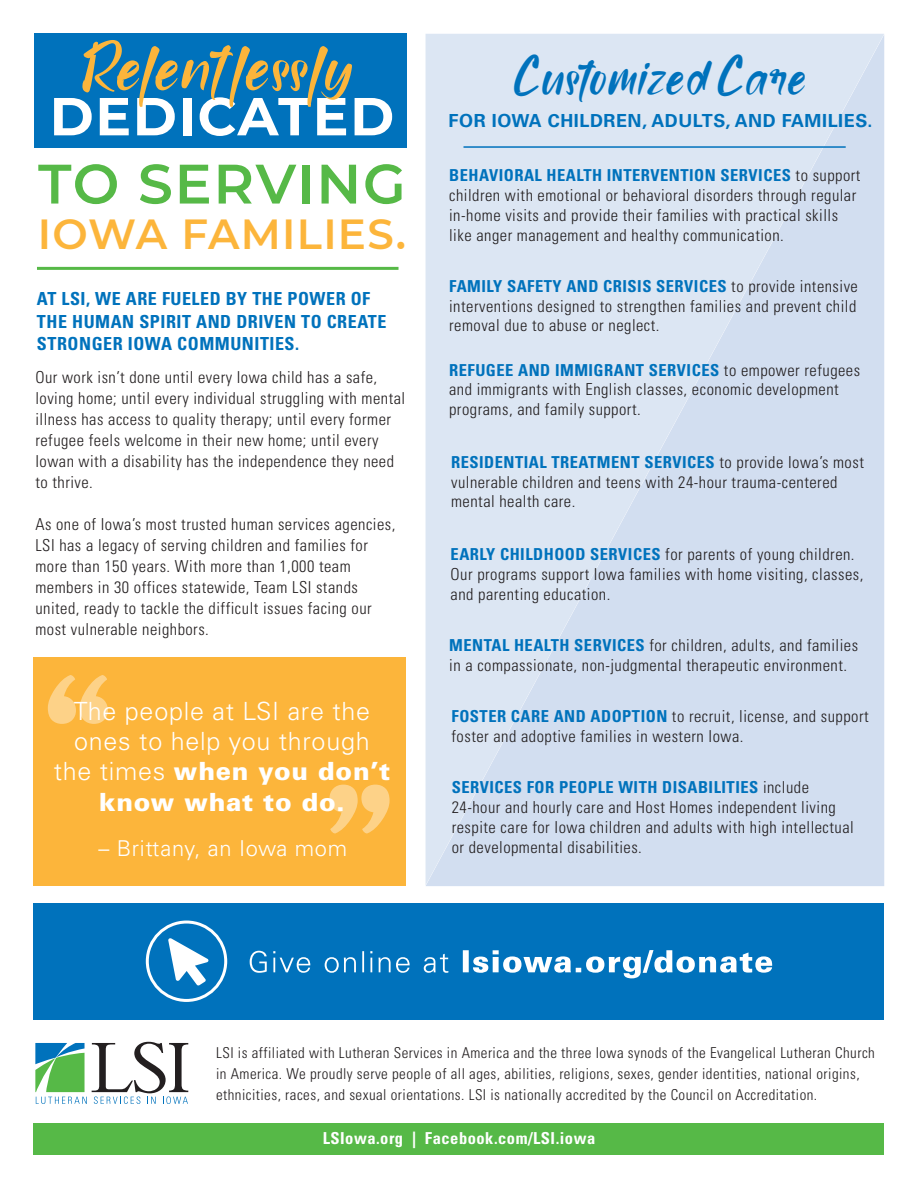
<style>
.page{position:relative;width:918px;height:1188px;background:#fff}
.page>*{position:absolute;margin:0;border:0;box-sizing:border-box;transform-origin:0 0}
.t1{font:600 55.5px "Montserrat";letter-spacing:.03em;color:#56b947}
.t2{font:700 53.4px "Montserrat";letter-spacing:.03em;color:#fff}
.t3{font:47.25px "bridamount";letter-spacing:.01em;color:#0072bc}
.t4{font:600 42px "Montserrat";letter-spacing:.03em;color:#fcb53b}
.t5{font:300 25.05px/30.5px "Univers";letter-spacing:.03em;color:#fff;text-align:center}
.t6{font:300 21.9px "Univers";letter-spacing:.03em;color:#fff}
.t7{font:700 condensed 18px/22.5px "Univers";letter-spacing:.03em;color:#0072bc}
.t8{font:700 18px "Univers";letter-spacing:.03em;color:#0072bc}
.t9{font:300 condensed 16.5px/19.8px "Univers";letter-spacing:.03em;color:#231f20}
.t10{font:700 condensed 16.5px "Univers";letter-spacing:.03em;color:#fff}
.t11{font:300 condensed 15px/21px "Univers";letter-spacing:.03em;color:#231f20}
.s1{font-weight:900}
.s2{font-weight:700;color:#0072bc}
</style>
<div class="page">
<div style="left:34px;top:657px;width:372px;height:228px;background:#fcb53b"></div>
<div style="left:34px;top:1123px;width:850px;height:32px;background:#56b947"></div>
<svg style="left:35px;top:1042px;width:153px;height:62px"></svg>
<svg style="left:426px;top:34px;width:458px;height:852px;fill:#dce6f3"></svg>
<hr style="left:37px;top:267px;width:362px;height:3px;background:#56b947">
<hr style="left:464px;top:146px;width:382px;height:2px;background:#0072bc">
<div style="left:34px;top:903px;width:850px;height:117px;background:#0072bc"></div>
<svg style="left:48px;top:675px;width:60px;height:49px"></svg>
<svg style="left:330px;top:785px;width:60px;height:49px"></svg>
<div style="left:35px;top:34px;width:372px;height:114px;background:#0072bc"></div>
<svg style="left:82px;top:40px;width:270px;height:67px"></svg>
<svg style="left:250px;top:950px;width:522px;height:28px"></svg>
<div style="left:146px;top:921px;width:81px;height:81px;border:3px solid #fff;border-radius:50%"></div>
<svg style="left:168px;top:938px;width:41px;height:47px"></svg>
<p class="t2" style="left:50px;top:78px;width:346px">DEDICATED</p>
<p class="t1" style="left:38px;top:144px;width:369px">TO SERVING</p>
<p class="t4" style="left:38px;top:204px;width:370px">IOWA FAMILIES.</p>
<p class="t7" style="left:37px;top:288px;width:351px">AT LSI, WE ARE FUELED BY THE POWER OF<br>THE HUMAN SPIRIT AND DRIVEN TO CREATE<br>STRONGER IOWA COMMUNITIES.</p>
<p class="t9" style="left:35px;top:366px;width:371px;line-height:21px">Our work isn’t done until every Iowa child has a safe, loving home; until every individual struggling with mental illness has access to quality therapy; until every former refugee feels welcome in their new home; until every Iowan with a disability has the independence they need to thrive.</p>
<p class="t9" style="left:35px;top:513px;width:362px;line-height:21px">As one of Iowa’s most trusted human services agencies,<br>LSI has a legacy of serving children and families for</p>
<p class="t9" style="left:35px;top:556px;width:317px">more than 150 years. With more than 1,000 team</p>
<p class="t9" style="left:35px;top:577px;width:324px">members in 30 offices statewide, Team LSI stands</p>
<p class="t9" style="left:35px;top:598px;width:338px">united, ready to tackle the difficult issues facing our</p>
<p class="t9" style="left:35px;top:619px;width:175px">most vulnerable neighbors.</p>
<p class="t5" style="left:54px;top:695px;width:338px">The people at LSI are the ones to help you through the times <span class="s1">when you don’t know what to do.</span></p>
<p class="t6" style="left:98px;top:835px;width:250px">– Brittany, an Iowa mom</p>
<p class="t3" style="left:514px;top:54px;width:294px">Customized Care</p>
<p class="t8" style="left:449px;top:110px;width:425px">FOR IOWA CHILDREN, ADULTS, AND FAMILIES.</p>
<p class="t9" style="left:449px;top:166px;width:413px"><span class="s2">BEHAVIORAL HEALTH INTERVENTION SERVICES</span> to support children with emotional or behavioral disorders through regular in-home visits and provide their families with practical skills like anger management and healthy communication.</p>
<p class="t9" style="left:449px;top:276px;width:410px;text-align:justify"><span class="s2">FAMILY SAFETY AND CRISIS SERVICES</span> to provide intensive interventions designed to strengthen families and prevent child removal due to abuse or neglect.</p>
<p class="t9" style="left:449px;top:360px;width:413px"><span class="s2">REFUGEE AND IMMIGRANT SERVICES</span> to empower refugees and immigrants with English classes, economic development programs, and family support.</p>
<p class="t9" style="left:451px;top:452px;width:414px"><span class="s2">RESIDENTIAL TREATMENT SERVICES</span> to provide Iowa’s most vulnerable children and teens with 24-hour trauma-centered mental health care.</p>
<p class="t9" style="left:451px;top:544px;width:414px"><span class="s2">EARLY CHILDHOOD SERVICES</span> for parents of young children.<br>Our programs support Iowa families with home visiting, classes, and parenting education.</p>
<p class="t9" style="left:449px;top:635px;width:410px"><span class="s2">MENTAL HEALTH SERVICES</span> for children, adults, and families</p>
<p class="t9" style="left:449px;top:655px;width:399px">in a compassionate, non-judgmental therapeutic environment.</p>
<p class="t9" style="left:452px;top:706px;width:419px"><span class="s2">FOSTER CARE AND ADOPTION</span> to recruit, license, and support foster and adoptive families in western Iowa.</p>
<p class="t9" style="left:452px;top:778px;width:404px"><span class="s2">SERVICES FOR PEOPLE WITH DISABILITIES</span> include 24-hour and hourly care and Host Homes independent living respite care for Iowa children and adults with high intellectual or developmental disabilities.</p>
<p class="t11" style="left:216px;top:1042px;width:660px">LSI is affiliated with Lutheran Services in America and the three Iowa synods of the Evangelical Lutheran Church in America. We proudly serve people of all ages, abilities, religions, sexes, gender identities, national origins, ethnicities, races, and sexual orientations. LSI is nationally accredited by the Council on Accreditation.</p>
<p class="t10" style="left:323px;top:1128px;width:274px">LSIowa.org | Facebook.com/LSI.iowa</p>
</div>
